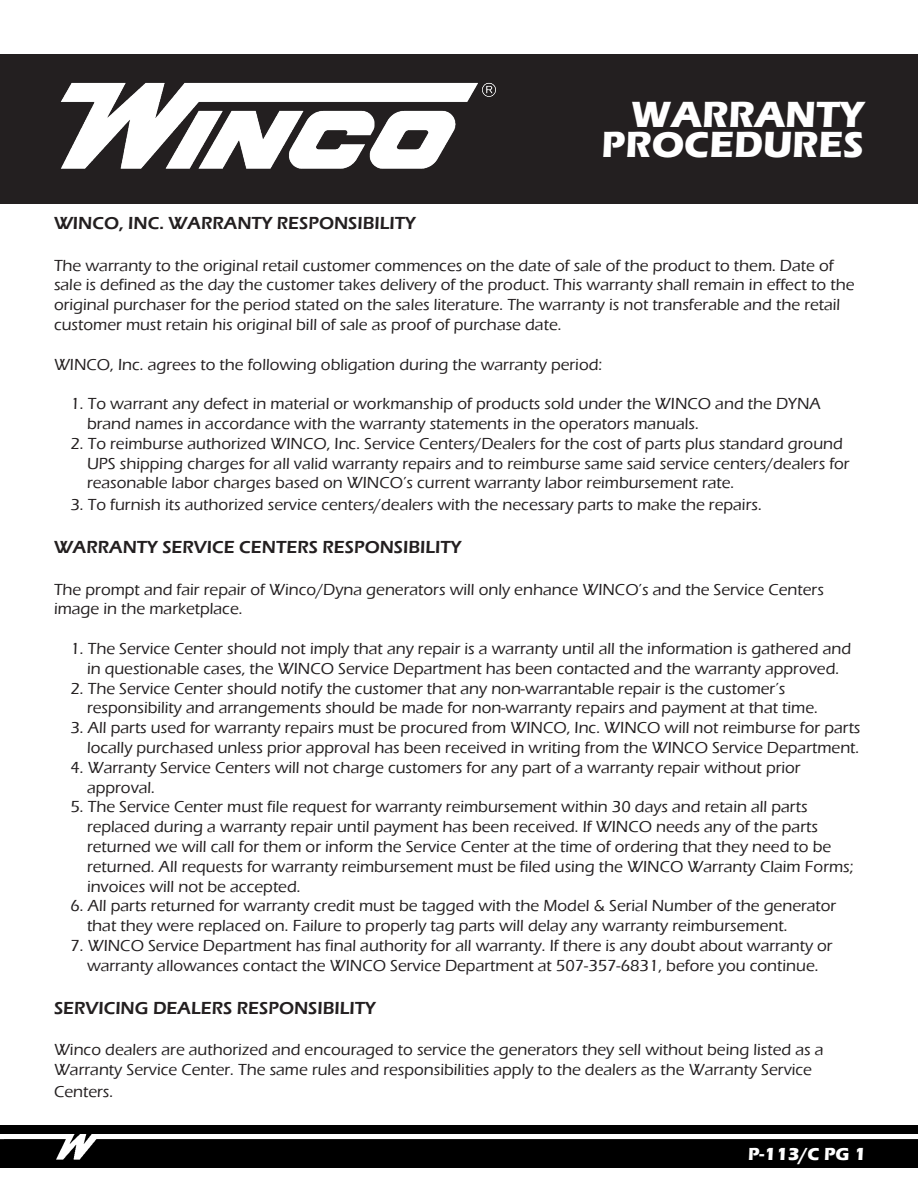
<style>
.page{position:relative;width:918px;height:1188px;background:#fff}
.page>*{position:absolute;margin:0;border:0;box-sizing:border-box;transform-origin:0 0}
.t1{font:700 37.5px "Eras ITC";color:#fff}
.t2{font:600 18px "Eras ITC";color:#231f20}
.t3{font:700 18px "Eras ITC";color:#fff}
.t4{font:500 16.5px/19.8px "Eras ITC";color:#231f20}
</style>
<div class="page">
<div style="left:0;top:1125px;width:918px;height:42px;background:#000"></div>
<img style="left:0;top:1134px;width:918px;height:26px">
<div style="left:0;top:54px;width:918px;height:150px;background:#231f20"></div>
<img style="left:61px;top:82px;width:435px;height:87px">
<p class="t1" style="left:631px;top:93px;width:235px">WARRANTY</p>
<p class="t1" style="left:602px;top:123px;width:264px">PROCEDURES</p>
<p class="t2" style="left:54px;top:213px;width:363px">WINCO, INC. WARRANTY RESPONSIBILITY</p>
<p class="t4" style="left:54px;top:255px;width:802px">The warranty to the original retail customer commences on the date of sale of the product to them. Date of sale is defined as the day the customer takes delivery of the product. This warranty shall remain in effect to the original purchaser for the period stated on the sales literature. The warranty is not transferable and the retail customer must retain his original bill of sale as proof of purchase date.</p>
<p class="t4" style="left:54px;top:354px;width:550px">WINCO, Inc. agrees to the following obligation during the warranty period:</p>
<p class="t4" style="left:70px;top:394px;width:752px">1. To warrant any defect in material or workmanship of products sold under the WINCO and the DYNA</p>
<p class="t4" style="left:87px;top:414px;width:613px">brand names in accordance with the warranty statements in the operators manuals.</p>
<p class="t4" style="left:70px;top:434px;width:774px">2. To reimburse authorized WINCO, Inc. Service Centers/Dealers for the cost of parts plus standard ground</p>
<p class="t4" style="left:87px;top:453px;width:764px">UPS shipping charges for all valid warranty repairs and to reimburse same said service centers/dealers for</p>
<p class="t4" style="left:87px;top:473px;width:649px">reasonable labor charges based on WINCO’s current warranty labor reimbursement rate.</p>
<p class="t4" style="left:70px;top:495px;width:693px">3. To furnish its authorized service centers/dealers with the necessary parts to make the repairs.</p>
<p class="t2" style="left:54px;top:537px;width:409px">WARRANTY SERVICE CENTERS RESPONSIBILITY</p>
<p class="t4" style="left:54px;top:579px;width:771px">The prompt and fair repair of Winco/Dyna generators will only enhance WINCO’s and the Service Centers image in the marketplace.</p>
<p class="t4" style="left:70px;top:639px;width:782px">1. The Service Center should not imply that any repair is a warranty until all the information is gathered and</p>
<p class="t4" style="left:87px;top:659px;width:754px">in questionable cases, the WINCO Service Department has been contacted and the warranty approved.</p>
<p class="t4" style="left:70px;top:678px;width:716px">2. The Service Center should notify the customer that any non-warrantable repair is the customer’s</p>
<p class="t4" style="left:87px;top:698px;width:732px">responsibility and arrangements should be made for non-warranty repairs and payment at that time.</p>
<p class="t4" style="left:70px;top:718px;width:792px">3. All parts used for warranty repairs must be procured from WINCO, Inc. WINCO will not reimburse for parts</p>
<p class="t4" style="left:87px;top:738px;width:774px">locally purchased unless prior approval has been received in writing from the WINCO Service Department.</p>
<p class="t4" style="left:70px;top:758px;width:732px">4. Warranty Service Centers will not charge customers for any part of a warranty repair without prior</p>
<p class="t4" style="left:87px;top:777px;width:69px">approval.</p>
<p class="t4" style="left:70px;top:797px;width:739px">5. The Service Center must file request for warranty reimbursement within 30 days and retain all parts</p>
<p class="t4" style="left:87px;top:817px;width:733px">replaced during a warranty repair until payment has been received. If WINCO needs any of the parts</p>
<p class="t4" style="left:87px;top:837px;width:746px">returned we will call for them or inform the Service Center at the time of ordering that they need to be</p>
<p class="t4" style="left:87px;top:857px;width:768px">returned. All requests for warranty reimbursement must be filed using the WINCO Warranty Claim Forms;</p>
<p class="t4" style="left:87px;top:876px;width:215px">invoices will not be accepted.</p>
<p class="t4" style="left:70px;top:896px;width:767px">6. All parts returned for warranty credit must be tagged with the Model &amp; Serial Number of the generator</p>
<p class="t4" style="left:87px;top:916px;width:702px">that they were replaced on. Failure to properly tag parts will delay any warranty reimbursement.</p>
<p class="t4" style="left:70px;top:936px;width:764px">7. WINCO Service Department has final authority for all warranty. If there is any doubt about warranty or</p>
<p class="t4" style="left:87px;top:956px;width:733px">warranty allowances contact the WINCO Service Department at 507-357-6831, before you continue.</p>
<p class="t2" style="left:54px;top:998px;width:323px">SERVICING DEALERS RESPONSIBILITY</p>
<p class="t4" style="left:54px;top:1040px;width:771px">Winco dealers are authorized and encouraged to service the generators they sell without being listed as a<br>Warranty Service Center. The same rules and responsibilities apply to the dealers as the Warranty Service</p>
<p class="t4" style="left:54px;top:1082px;width:61px">Centers.</p>
<p class="t3" style="left:748px;top:1144px;width:119px">P-113/C PG 1</p>
</div>
